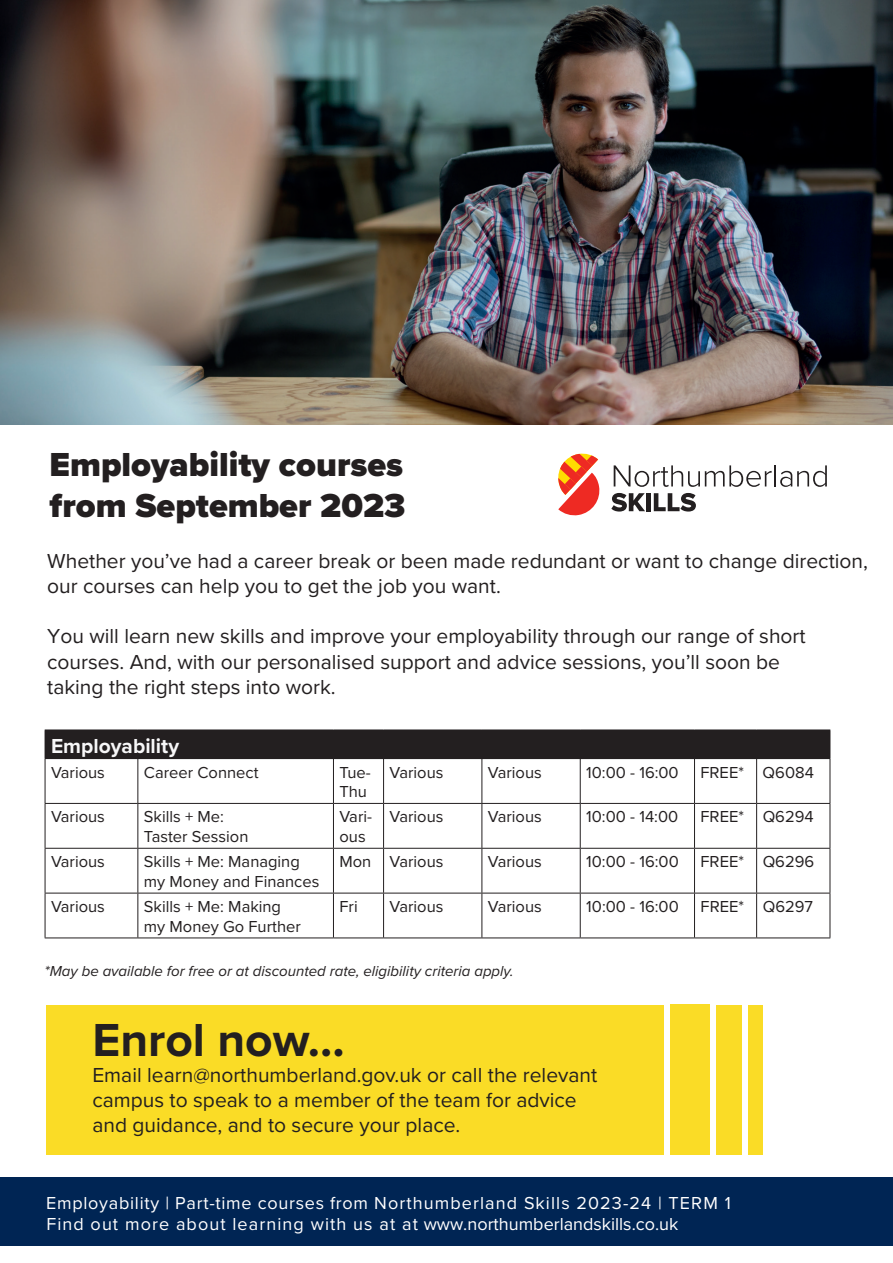
<style>
.page{position:relative;width:893px;height:1263px;background:#fff}
.page>*{position:absolute;margin:0;border:0;box-sizing:border-box;transform-origin:0 0}
.t1{font:700 48px "Proxima Nova";color:#231f20}
.t2{font:900 34.5px/41.4px "Proxima Nova";color:#231f20}
.t3{font:21px/25.2px "Proxima Nova";color:#231f20}
.t4{font:700 21px "Proxima Nova";color:#f7f7f8}
.t5{font:18px/21.1px "Proxima Nova";letter-spacing:.05em;color:#fff}
.t6{font:16.5px/19.8px "Proxima Nova";color:#231f20}
.t7{font:italic 15px "Proxima Nova";color:#231f20}
</style>
<div class="page">
<div style="left:0;top:1177px;width:893px;height:69px;background:#002554"></div>
<svg style="left:614px;top:465px;width:158px;height:22px"></svg>
<hr style="left:774px;top:465px;width:2px;height:21px;background:#231f20">
<svg style="left:780px;top:465px;width:47px;height:22px"></svg>
<svg style="left:611px;top:493px;width:34px;height:18px"></svg>
<div style="left:646px;top:493px;width:5px;height:18px;background:#231f20"></div>
<svg style="left:654px;top:493px;width:42px;height:18px"></svg>
<svg style="left:558px;top:454px;width:42px;height:61px"></svg>
<div style="left:46px;top:1005px;width:618px;height:149px;background:#fadc26"></div>
<div style="left:671px;top:1004px;width:39px;height:150px;background:#fadc26"></div>
<div style="left:716px;top:1005px;width:26px;height:149px;background:#fadc26"></div>
<div style="left:748px;top:1005px;width:15px;height:149px;background:#fadc26"></div>
<div style="left:45px;top:730px;width:785px;height:28px;background:#231f20"></div>
<svg style="left:830px;top:730px;width:1px;height:28px"></svg>
<hr style="left:45px;top:758px;width:93px;height:1px;background:#231f20">
<hr style="left:45px;top:759px;width:1px;height:44px;background:#231f20">
<hr style="left:138px;top:758px;width:195px;height:1px;background:#231f20">
<hr style="left:137px;top:759px;width:1px;height:44px;background:#231f20">
<hr style="left:333px;top:758px;width:51px;height:1px;background:#231f20">
<hr style="left:333px;top:759px;width:1px;height:44px;background:#231f20">
<hr style="left:384px;top:758px;width:98px;height:1px;background:#231f20">
<hr style="left:383px;top:759px;width:1px;height:44px;background:#231f20">
<hr style="left:482px;top:758px;width:98px;height:1px;background:#231f20">
<hr style="left:481px;top:759px;width:1px;height:44px;background:#231f20">
<hr style="left:580px;top:758px;width:114px;height:1px;background:#231f20">
<hr style="left:580px;top:759px;width:1px;height:44px;background:#231f20">
<hr style="left:694px;top:758px;width:63px;height:1px;background:#231f20">
<hr style="left:694px;top:759px;width:1px;height:44px;background:#231f20">
<hr style="left:757px;top:758px;width:73px;height:1px;background:#231f20">
<hr style="left:756px;top:759px;width:1px;height:44px;background:#231f20">
<hr style="left:830px;top:759px;width:1px;height:44px;background:#231f20">
<hr style="left:45px;top:803px;width:93px;height:1px;background:#231f20">
<hr style="left:45px;top:804px;width:1px;height:44px;background:#231f20">
<hr style="left:138px;top:803px;width:195px;height:1px;background:#231f20">
<hr style="left:137px;top:804px;width:1px;height:44px;background:#231f20">
<hr style="left:333px;top:803px;width:51px;height:1px;background:#231f20">
<hr style="left:333px;top:804px;width:1px;height:44px;background:#231f20">
<hr style="left:384px;top:803px;width:98px;height:1px;background:#231f20">
<hr style="left:383px;top:804px;width:1px;height:44px;background:#231f20">
<hr style="left:482px;top:803px;width:98px;height:1px;background:#231f20">
<hr style="left:481px;top:804px;width:1px;height:44px;background:#231f20">
<hr style="left:580px;top:803px;width:114px;height:1px;background:#231f20">
<hr style="left:580px;top:804px;width:1px;height:44px;background:#231f20">
<hr style="left:694px;top:803px;width:63px;height:1px;background:#231f20">
<hr style="left:694px;top:804px;width:1px;height:44px;background:#231f20">
<hr style="left:757px;top:803px;width:73px;height:1px;background:#231f20">
<hr style="left:756px;top:804px;width:1px;height:44px;background:#231f20">
<hr style="left:830px;top:804px;width:1px;height:44px;background:#231f20">
<hr style="left:45px;top:848px;width:93px;height:1px;background:#231f20">
<hr style="left:45px;top:849px;width:1px;height:44px;background:#231f20">
<hr style="left:138px;top:848px;width:195px;height:1px;background:#231f20">
<hr style="left:137px;top:849px;width:1px;height:44px;background:#231f20">
<hr style="left:333px;top:848px;width:51px;height:1px;background:#231f20">
<hr style="left:333px;top:849px;width:1px;height:44px;background:#231f20">
<hr style="left:384px;top:848px;width:98px;height:1px;background:#231f20">
<hr style="left:383px;top:849px;width:1px;height:44px;background:#231f20">
<hr style="left:482px;top:848px;width:98px;height:1px;background:#231f20">
<hr style="left:481px;top:849px;width:1px;height:44px;background:#231f20">
<hr style="left:580px;top:848px;width:114px;height:1px;background:#231f20">
<hr style="left:580px;top:849px;width:1px;height:44px;background:#231f20">
<hr style="left:694px;top:848px;width:63px;height:1px;background:#231f20">
<hr style="left:694px;top:849px;width:1px;height:44px;background:#231f20">
<hr style="left:757px;top:848px;width:73px;height:1px;background:#231f20">
<hr style="left:756px;top:849px;width:1px;height:44px;background:#231f20">
<hr style="left:830px;top:849px;width:1px;height:44px;background:#231f20">
<hr style="left:45px;top:893px;width:93px;height:1px;background:#231f20">
<hr style="left:45px;top:893px;width:1px;height:44px;background:#231f20">
<hr style="left:138px;top:893px;width:195px;height:1px;background:#231f20">
<hr style="left:137px;top:893px;width:1px;height:44px;background:#231f20">
<hr style="left:333px;top:893px;width:51px;height:1px;background:#231f20">
<hr style="left:333px;top:893px;width:1px;height:44px;background:#231f20">
<hr style="left:384px;top:893px;width:98px;height:1px;background:#231f20">
<hr style="left:383px;top:893px;width:1px;height:44px;background:#231f20">
<hr style="left:482px;top:893px;width:98px;height:1px;background:#231f20">
<hr style="left:481px;top:893px;width:1px;height:44px;background:#231f20">
<hr style="left:580px;top:893px;width:114px;height:1px;background:#231f20">
<hr style="left:580px;top:893px;width:1px;height:44px;background:#231f20">
<hr style="left:694px;top:893px;width:63px;height:1px;background:#231f20">
<hr style="left:694px;top:893px;width:1px;height:44px;background:#231f20">
<hr style="left:757px;top:893px;width:73px;height:1px;background:#231f20">
<hr style="left:756px;top:893px;width:1px;height:44px;background:#231f20">
<hr style="left:830px;top:893px;width:1px;height:44px;background:#231f20">
<hr style="left:45px;top:937px;width:93px;height:1px;background:#231f20">
<hr style="left:138px;top:937px;width:195px;height:1px;background:#231f20">
<hr style="left:333px;top:937px;width:51px;height:1px;background:#231f20">
<hr style="left:384px;top:937px;width:98px;height:1px;background:#231f20">
<hr style="left:482px;top:937px;width:98px;height:1px;background:#231f20">
<hr style="left:580px;top:937px;width:114px;height:1px;background:#231f20">
<hr style="left:694px;top:937px;width:63px;height:1px;background:#231f20">
<hr style="left:757px;top:937px;width:73px;height:1px;background:#231f20">
<img style="left:0;top:0;width:893px;height:424px">
<h2 class="t2" style="left:50px;top:443px;width:357px">Employability courses from September 2023</h2>
<p class="t3" style="left:47px;top:547px;width:822px">Whether you’ve had a career break or been made redundant or want to change direction, our courses can help you to get the job you want.</p>
<p class="t3" style="left:47px;top:623px;width:760px">You will learn new skills and improve your employability through our range of short courses. And, with our personalised support and advice sessions, you’ll soon be taking the right steps into work.</p>
<p class="t4" style="left:51px;top:730px;width:130px">Employability</p>
<p class="t6" style="left:51px;top:761px;width:55px">Various</p>
<p class="t6" style="left:144px;top:761px;width:116px">Career Connect</p>
<p class="t6" style="left:339px;top:761px;width:33px">Tue-<br>Thu</p>
<p class="t6" style="left:390px;top:761px;width:55px">Various</p>
<p class="t6" style="left:488px;top:761px;width:55px">Various</p>
<p class="t6" style="left:586px;top:761px;width:94px">10:00 - 16:00</p>
<p class="t6" style="left:700px;top:761px;width:115px">FREE* Q6084</p>
<p class="t6" style="left:51px;top:806px;width:55px">Various</p>
<p class="t6" style="left:144px;top:806px;width:106px">Skills + Me:<br>Taster Session</p>
<p class="t6" style="left:339px;top:806px;width:34px">Vari&shy;ous</p>
<p class="t6" style="left:390px;top:806px;width:55px">Various</p>
<p class="t6" style="left:488px;top:806px;width:55px">Various</p>
<p class="t6" style="left:586px;top:806px;width:93px">10:00 - 14:00</p>
<p class="t6" style="left:700px;top:806px;width:115px">FREE* Q6294</p>
<p class="t6" style="left:51px;top:851px;width:55px">Various</p>
<p class="t6" style="left:144px;top:851px;width:177px">Skills + Me: Managing my Money and Finances</p>
<p class="t6" style="left:339px;top:851px;width:105px">Mon Various</p>
<p class="t6" style="left:488px;top:851px;width:55px">Various</p>
<p class="t6" style="left:586px;top:851px;width:94px">10:00 - 16:00</p>
<p class="t6" style="left:701px;top:851px;width:115px">FREE* Q6296</p>
<p class="t6" style="left:51px;top:896px;width:55px">Various</p>
<p class="t6" style="left:144px;top:896px;width:158px">Skills + Me: Making my Money Go Further</p>
<p class="t6" style="left:339px;top:896px;width:20px">Fri</p>
<p class="t6" style="left:390px;top:896px;width:55px">Various</p>
<p class="t6" style="left:488px;top:896px;width:55px">Various</p>
<p class="t6" style="left:586px;top:896px;width:94px">10:00 - 16:00</p>
<p class="t6" style="left:701px;top:896px;width:114px">FREE* Q6297</p>
<p class="t7" style="left:45px;top:960px;width:470px">*May be available for free or at discounted rate, eligibility criteria apply.</p>
<h1 class="t1" style="left:92px;top:1004px;width:254px">Enrol now...</h1>
<p class="t3" style="left:92px;top:1061px;width:506px">Email learn@northumberland.gov.uk or call the relevant campus to speak to a member of the team for advice and guidance, and to secure your place.</p>
<p class="t5" style="left:46px;top:1191px;width:686px">Employability | Part-time courses from Northumberland Skills 2023-24 | TERM 1<br>Find out more about learning with us at at www.northumberlandskills.co.uk</p>
</div>
